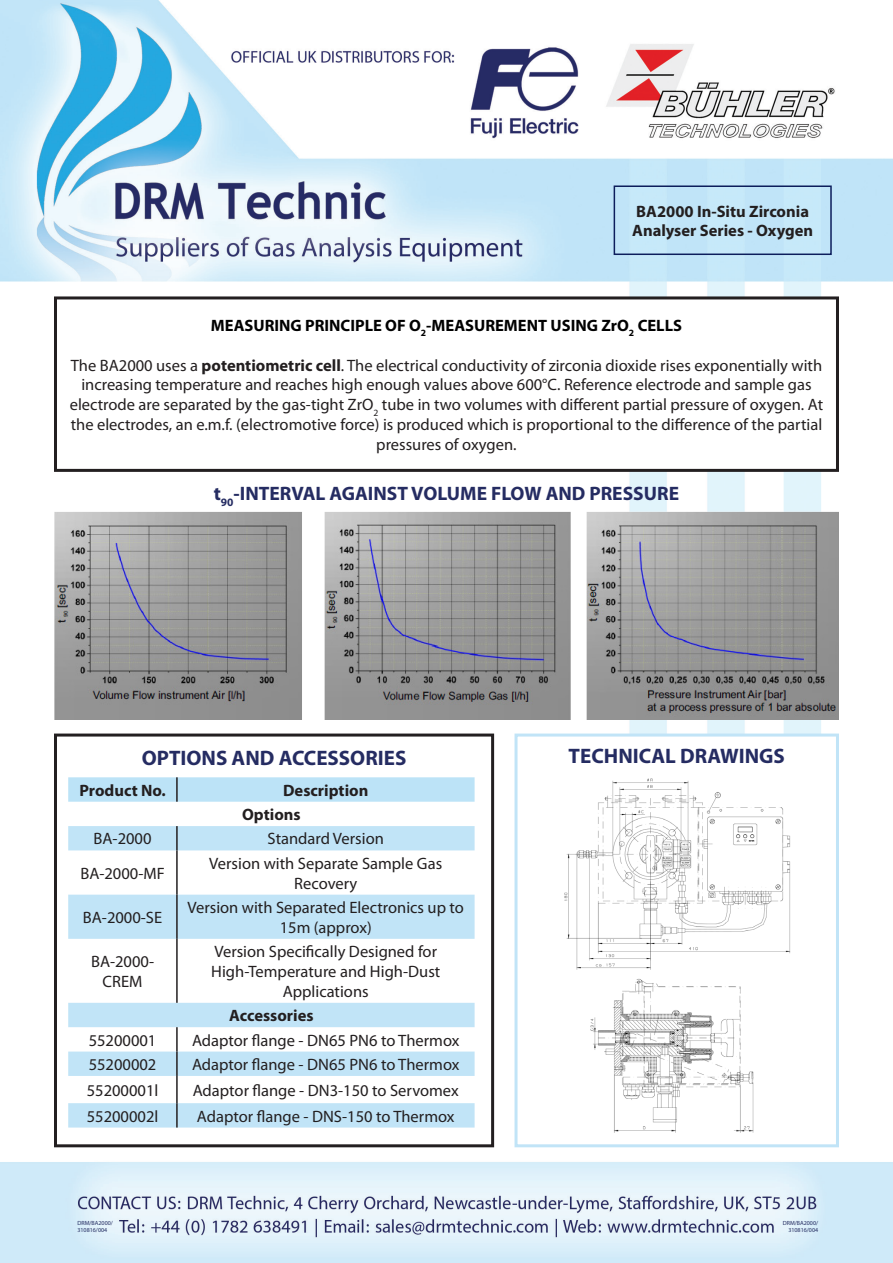
<style>
.page{position:relative;width:893px;height:1263px;background:#fff}
.page>*{position:absolute;margin:0;border:0;box-sizing:border-box;transform-origin:0 0}
.t1{font:700 21px "Myriad Pro";color:#252c62}
.t2{font:700 19.5px "Myriad Pro";color:#252c62}
.t3{font:16.5px/19.8px "Myriad Pro";color:#231f20;text-align:center}
.t4{font:700 16.5px "Myriad Pro";color:#231f20}
.t5{font:700 16.5px "Myriad Pro";color:#000}
.t6{font:6px/7.2px "Myriad Pro";color:#232c61}
.s1{font-weight:700}
</style>
<div class="page">
<img style="left:0;top:0;width:893px;height:1263px">
<div style="left:56px;top:735px;width:437px;height:411px;background:#fff"></div>
<div style="left:54px;top:733px;width:440px;height:414px;border:3px solid #231f20"></div>
<svg style="left:68px;top:777px;width:407px;height:25px;background:#bde3f7"></svg>
<svg style="left:68px;top:826px;width:407px;height:301px"></svg>
<hr style="left:176px;top:777px;width:2px;height:25px;background:#231f20">
<hr style="left:176px;top:826px;width:2px;height:24px;background:#231f20">
<hr style="left:176px;top:850px;width:2px;height:45px;background:#231f20">
<hr style="left:176px;top:895px;width:2px;height:44px;background:#231f20">
<hr style="left:176px;top:939px;width:2px;height:64px;background:#231f20">
<hr style="left:176px;top:1027px;width:2px;height:24px;background:#231f20">
<hr style="left:176px;top:1051px;width:2px;height:25px;background:#231f20">
<hr style="left:176px;top:1076px;width:2px;height:27px;background:#231f20">
<hr style="left:176px;top:1103px;width:2px;height:24px;background:#231f20">
<div style="left:516px;top:735px;width:321px;height:411px;background:#fff"></div>
<div style="left:514px;top:733px;width:325px;height:414px;border:3px solid #c1e4f7"></div>
<img style="left:564px;top:778px;width:227px;height:355px">
<div style="left:56px;top:298px;width:781px;height:172px;background:#fff"></div>
<div style="left:54px;top:296px;width:785px;height:176px;border:3px solid #231f20"></div>
<img style="left:54px;top:503px;width:785px;height:217px">
<div style="left:614px;top:185px;width:218px;height:70px;border:2px solid #0d1e5c"></div>
<p class="t4" style="left:636px;top:200px;width:174px">BA2000 In-Situ Zirconia</p>
<p class="t4" style="left:632px;top:220px;width:182px">Analyser Series - Oxygen</p>
<p class="t5" style="left:211px;top:315px;width:473px">MEASURING PRINCIPLE OF O<sub>2</sub>-MEASUREMENT USING ZrO<sub>2</sub> CELLS</p>
<p class="t3" style="left:70px;top:355px;width:755px">The BA2000 uses a <span class="s1">potentiometric cell</span>. The electrical conductivity of zirconia dioxide rises exponentially with increasing temperature and reaches high enough values above 600°C. Reference electrode and sample gas electrode are separated by the gas-tight ZrO<sub>2</sub> tube in two volumes with different partial pressure of oxygen. At the electrodes, an e.m.f. (electromotive force) is produced which is proportional to the difference of the partial pressures of oxygen.</p>
<p class="t2" style="left:214px;top:481px;width:467px">t<sub>90</sub>-INTERVAL AGAINST VOLUME FLOW AND PRESSURE</p>
<p class="t1" style="left:142px;top:744px;width:266px">OPTIONS AND ACCESSORIES</p>
<p class="t4" style="left:79px;top:779px;width:88px">Product No.</p>
<p class="t4" style="left:283px;top:779px;width:87px">Description</p>
<p class="t4" style="left:242px;top:804px;width:60px">Options</p>
<p class="t3" style="left:94px;top:829px;width:59px">BA-2000</p>
<p class="t3" style="left:268px;top:829px;width:118px">Standard Version</p>
<p class="t3" style="left:80px;top:863px;width:86px">BA-2000-MF</p>
<p class="t3" style="left:209px;top:853px;width:234px">Version with Separate Sample Gas</p>
<p class="t3" style="left:294px;top:873px;width:65px">Recovery</p>
<p class="t3" style="left:83px;top:907px;width:81px">BA-2000-SE</p>
<p class="t3" style="left:187px;top:897px;width:278px">Version with Separated Electronics up to<br>15m (approx)</p>
<p class="t3" style="left:91px;top:951px;width:64px">BA-2000-<br>CREM</p>
<p class="t3" style="left:214px;top:941px;width:224px">Version Specifically Designed for</p>
<p class="t3" style="left:211px;top:961px;width:231px">High-Temperature and High-Dust</p>
<p class="t3" style="left:283px;top:981px;width:87px">Applications</p>
<p class="t4" style="left:229px;top:1005px;width:86px">Accessories</p>
<p class="t3" style="left:89px;top:1030px;width:69px">55200001</p>
<p class="t3" style="left:192px;top:1030px;width:269px">Adaptor flange - DN65 PN6 to Thermox</p>
<p class="t3" style="left:89px;top:1054px;width:69px">55200002</p>
<p class="t3" style="left:192px;top:1054px;width:269px">Adaptor flange - DN65 PN6 to Thermox</p>
<p class="t3" style="left:87px;top:1080px;width:73px">55200001l</p>
<p class="t3" style="left:193px;top:1080px;width:268px">Adaptor flange - DN3-150 to Servomex</p>
<p class="t3" style="left:87px;top:1106px;width:73px">55200002l</p>
<p class="t3" style="left:197px;top:1106px;width:259px">Adaptor flange - DNS-150 to Thermox</p>
<p class="t1" style="left:569px;top:742px;width:218px">TECHNICAL DRAWINGS</p>
<p class="t6" style="left:77px;top:1219px;width:37px">DRM/BA2000/<br>310816/004</p>
<p class="t6" style="left:783px;top:1219px;width:37px;text-align:right">DRM/BA2000/<br>310816/004</p>
<p class="t6" style="left:63px;top:1221px;width:41px">DRM/AGFV350/<br>260716/001</p>
<p class="t6" style="left:784px;top:1221px;width:41px;text-align:right">DRM/AGFV350/<br>260716/001</p>
</div>
